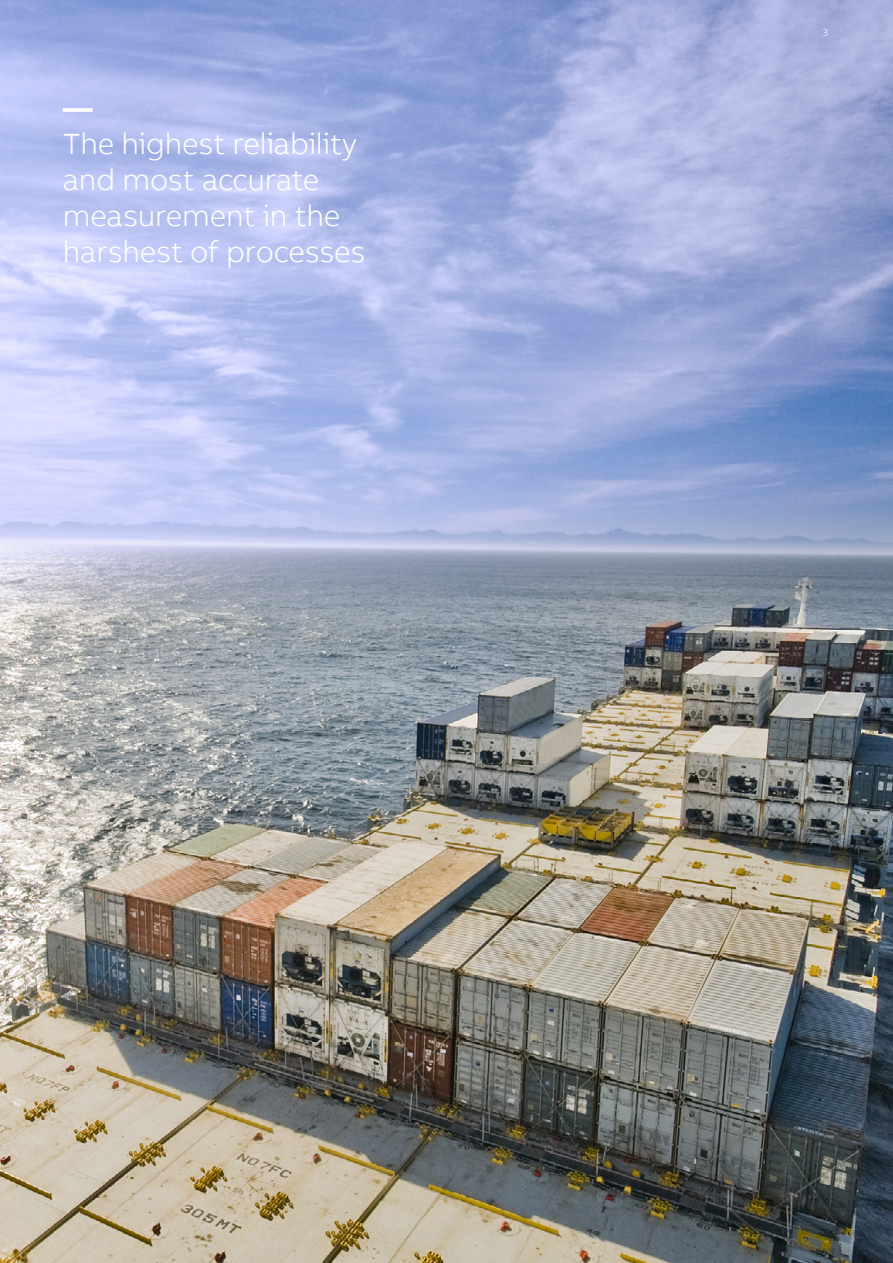
<style>
.page{position:relative;width:893px;height:1263px;background:#fff}
.page>*{position:absolute;margin:0;border:0;box-sizing:border-box;transform-origin:0 0}
.t1{font:300 30px/36px "AB Bvoice";letter-spacing:-.01em;color:#fff}
.t2{font:700 30px "AB Bvoice";color:#fff}
.t3{font:300 10.5px "AB Bvoice";color:#fff}
</style>
<div class="page">
<img style="left:0;top:0;width:893px;height:1263px">
<p class="t2" style="left:63px;top:89px;width:31px">—</p>
<p class="t1" style="left:63px;top:126px;width:305px">The highest reliability and most accurate measurement in the harshest of processes</p>
<p class="t3" style="left:822px;top:27px;width:7px">3</p>
</div>
